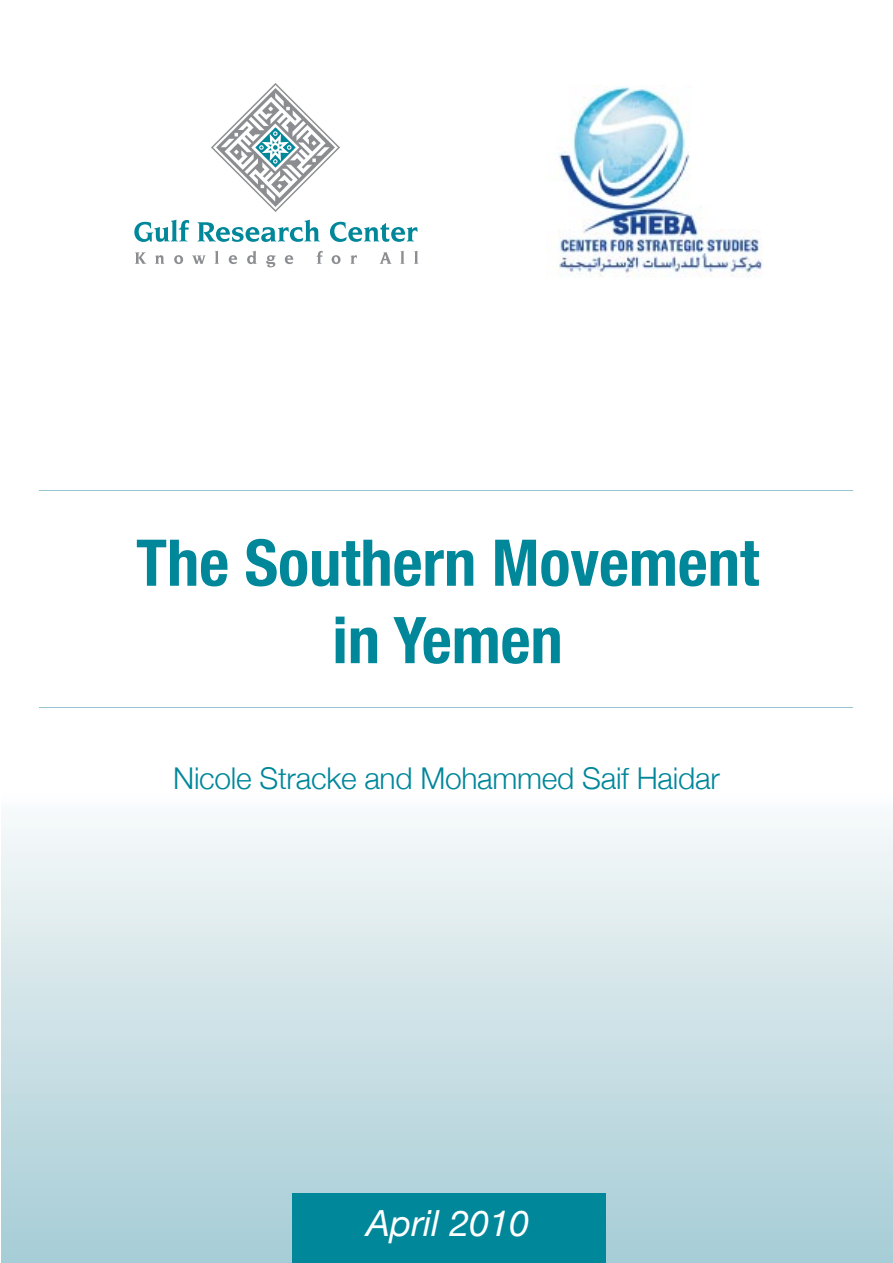
<style>
.page{position:relative;width:893px;height:1263px;background:#fff}
.page>*{position:absolute;margin:0;border:0;box-sizing:border-box;transform-origin:0 0}
.t1{font:700 condensed 64.5px/77.4px "Helvetica Neue";color:#00879a;text-align:center}
.t2{font:italic 36px "Helvetica Neue";color:#fff}
.t3{font:300 30px "Helvetica Neue";letter-spacing:-.01em;color:#00879a}
</style>
<div class="page">
<div style="left:1px;top:785px;width:892px;height:478px;background:linear-gradient(to bottom,#fbfbfb,#a5cbd5)"></div>
<div style="left:292px;top:1193px;width:314px;height:70px;background:#00879a"></div>
<svg style="left:134px;top:220px;width:55px;height:22px"></svg>
<svg style="left:198px;top:220px;width:122px;height:22px"></svg>
<svg style="left:330px;top:222px;width:88px;height:20px"></svg>
<svg style="left:135px;top:252px;width:11px;height:12px"></svg>
<svg style="left:155px;top:255px;width:9px;height:9px"></svg>
<svg style="left:174px;top:255px;width:9px;height:9px"></svg>
<svg style="left:192px;top:255px;width:14px;height:9px"></svg>
<svg style="left:215px;top:251px;width:4px;height:13px"></svg>
<svg style="left:229px;top:255px;width:8px;height:9px"></svg>
<svg style="left:247px;top:251px;width:10px;height:13px"></svg>
<svg style="left:266px;top:255px;width:10px;height:12px"></svg>
<svg style="left:285px;top:255px;width:8px;height:9px"></svg>
<svg style="left:316px;top:251px;width:7px;height:13px"></svg>
<svg style="left:332px;top:255px;width:9px;height:9px"></svg>
<svg style="left:351px;top:255px;width:6px;height:9px"></svg>
<svg style="left:380px;top:252px;width:11px;height:12px"></svg>
<svg style="left:400px;top:251px;width:4px;height:13px"></svg>
<svg style="left:414px;top:251px;width:4px;height:13px"></svg>
<svg style="left:211px;top:83px;width:129px;height:129px"></svg>
<hr style="left:39px;top:490px;width:813px;height:1px;background:#97c5d1">
<hr style="left:39px;top:707px;width:813px;height:1px;background:#97c5d1">
<img style="left:546px;top:85px;width:217px;height:192px">
<h1 class="t1" style="left:136px;top:523px;width:624px">The Southern Movement in Yemen</h1>
<p class="t3" style="left:173px;top:760px;width:548px">Nicole Stracke and Mohammed Saif Haidar</p>
<p class="t2" style="left:366px;top:1202px;width:165px">April 2010</p>
</div>
